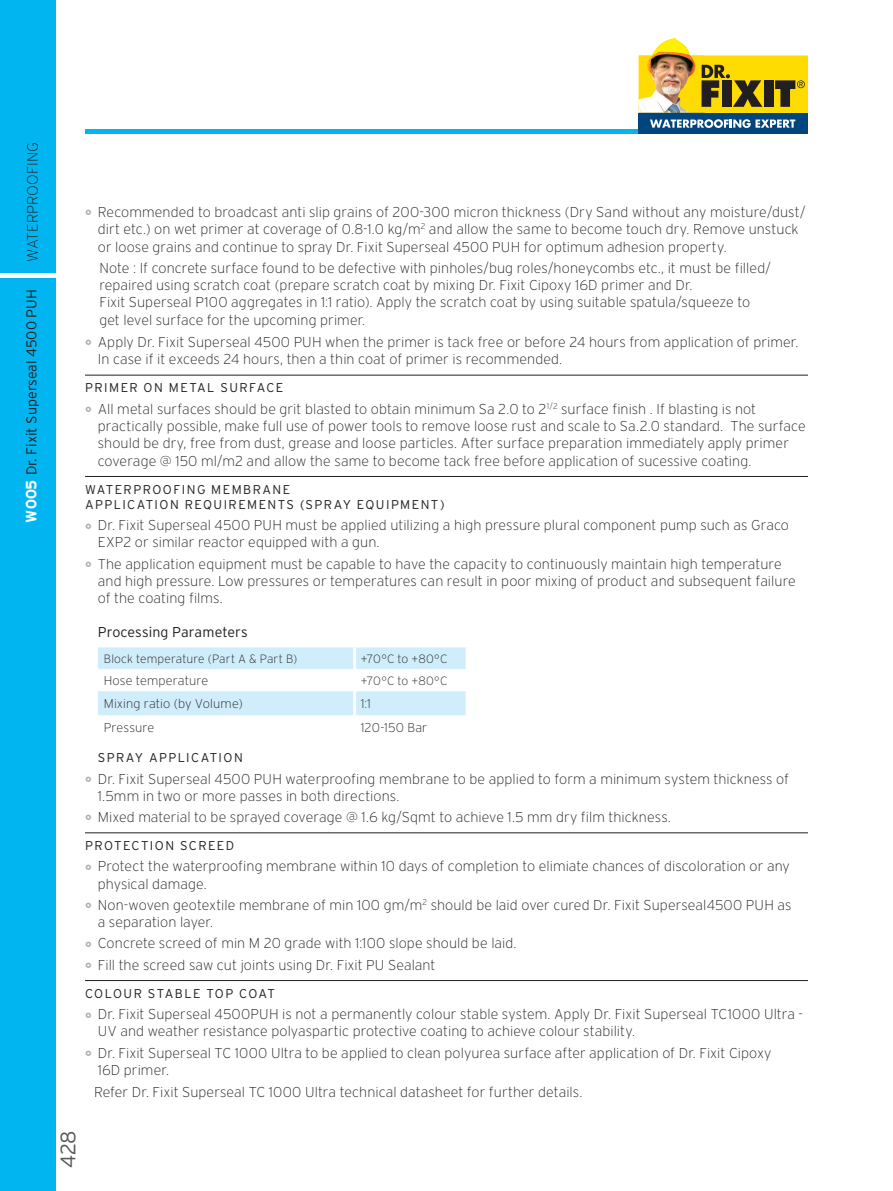
<style>
.page{position:relative;width:893px;height:1191px;background:#fff}
.page>*{position:absolute;margin:0;border:0;box-sizing:border-box;transform-origin:0 0}
.t1{font:300 21px "Interstate Plus";color:#57585a}
.t2{font:200 15px "Interstate";letter-spacing:.005em;color:#231f20}
.LEFT{font:200 14.25px/17.1px "Interstate";letter-spacing:.005em;color:#231f20}
.vertcial_product{font:300 14.25px "Interstate Plus";color:#231f20}
.RULE_ABOBE{font:300 12.75px/15.3px "Interstate Plus";letter-spacing:.11em;color:#231f20}
.TABLE_REVERSE_HEADIN{font:200 12.75px "Interstate";letter-spacing:.01em;color:#231f20}
.TABLE_REVERSE_HEADIN-2{font:200 12px "Interstate";letter-spacing:.01em;color:#231f20}
.s1{font-weight:700;font-size:15px;color:#fff}
</style>
<div class="page">
<div style="left:0;top:0;width:55px;height:1191px;background:#00b5f0"></div>
<div style="left:0;top:273px;width:56px;height:5px;background:#fff"></div>
<div style="left:85px;top:129px;width:723px;height:5px;background:#00b5f0"></div>
<div style="left:639px;top:113px;width:169px;height:21px;background:#01457f"></div>
<svg style="left:639px;top:38px;width:169px;height:75px"></svg>
<svg style="left:650px;top:119px;width:145px;height:9px"></svg>
<hr style="left:85px;top:375px;width:723px;height:1px;background:#231f20">
<hr style="left:85px;top:476px;width:723px;height:1px;background:#231f20">
<hr style="left:85px;top:832px;width:723px;height:1px;background:#231f20">
<hr style="left:85px;top:980px;width:723px;height:1px;background:#231f20">
<svg style="left:98px;top:647px;width:368px;height:68px"></svg>
<hr style="left:353px;top:647px;width:3px;height:22px;background:#fff">
<hr style="left:353px;top:669px;width:3px;height:22px;background:#fff">
<hr style="left:353px;top:691px;width:3px;height:24px;background:#fff">
<p class="t2" style="left:24px;top:262px;width:121px;rotate:-90deg">WATERPROOFING</p>
<p class="vertcial_product" style="left:24px;top:522px;width:235px;rotate:-90deg"><span class="s1">W005</span> Dr. Fixit Superseal 4500 PUH</p>
<p class="LEFT" style="left:98px;top:203px;width:709px;line-height:17.7px">Recommended to broadcast anti slip grains of 200-300 micron thickness (Dry Sand without any moisture/dust/ dirt etc.) on wet primer at coverage of 0.8-1.0 kg/m<sup>2</sup> and allow the same to become touch dry. Remove unstuck or loose grains and continue to spray Dr. Fixit Superseal 4500 PUH for optimum adhesion property.</p>
<p class="LEFT" style="left:99px;top:260px;width:673px">Note : If concrete surface found to be defective with pinholes/bug roles/honeycombs etc., it must be filled/ repaired using scratch coat (prepare scratch coat by mixing Dr. Fixit Cipoxy 16D primer and Dr.<br>Fixit Superseal P100 aggregates in 1:1 ratio). Apply the scratch coat by using suitable spatula/squeeze to get level surface for the upcoming primer.</p>
<p class="LEFT" style="left:98px;top:333px;width:702px;line-height:17.7px">Apply Dr. Fixit Superseal 4500 PUH when the primer is tack free or before 24 hours from application of primer.<br>In case if it exceeds 24 hours, then a thin coat of primer is recommended.</p>
<p class="RULE_ABOBE" style="left:85px;top:380px;width:200px">PRIMER ON METAL SURFACE</p>
<p class="LEFT" style="left:98px;top:400px;width:709px">All metal surfaces should be grit blasted to obtain minimum Sa 2.0 to 2<sup>1/2</sup> surface finish . If blasting is not practically possible, make full use of power tools to remove loose rust and scale to Sa.2.0 standard. The surface should be dry, free from dust, grease and loose particles. After surface preparation immediately apply primer coverage @ 150 ml/m2 and allow the same to become tack free before application of sucessive coating.</p>
<p class="RULE_ABOBE" style="left:85px;top:481px;width:361px">WATERPROOFING MEMBRANE<br>APPLICATION REQUIREMENTS (SPRAY EQUIPMENT)</p>
<p class="LEFT" style="left:98px;top:517px;width:693px">Dr. Fixit Superseal 4500 PUH must be applied utilizing a high pressure plural component pump such as Graco<br>EXP2 or similar reactor equipped with a gun.</p>
<p class="LEFT" style="left:98px;top:555px;width:699px">The application equipment must be capable to have the capacity to continuously maintain high temperature and high pressure. Low pressures or temperatures can result in poor mixing of product and subsequent failure of the coating films.</p>
<p class="vertcial_product" style="left:98px;top:624px;width:151px">Processing Parameters</p>
<p class="TABLE_REVERSE_HEADIN-2" style="left:104px;top:652px;width:195px">Block temperature (Part A &amp; Part B)</p>
<p class="TABLE_REVERSE_HEADIN-2" style="left:361px;top:652px;width:88px">+70°C to +80°C</p>
<p class="TABLE_REVERSE_HEADIN" style="left:104px;top:674px;width:106px">Hose temperature</p>
<p class="TABLE_REVERSE_HEADIN-2" style="left:361px;top:674px;width:88px">+70°C to +80°C</p>
<p class="TABLE_REVERSE_HEADIN" style="left:104px;top:696px;width:141px">Mixing ratio (by Volume)</p>
<p class="TABLE_REVERSE_HEADIN" style="left:361px;top:696px;width:12px">1:1</p>
<p class="TABLE_REVERSE_HEADIN" style="left:104px;top:720px;width:52px">Pressure</p>
<p class="TABLE_REVERSE_HEADIN" style="left:361px;top:720px;width:68px">120-150 Bar</p>
<p class="RULE_ABOBE" style="left:98px;top:750px;width:147px">SPRAY APPLICATION</p>
<p class="LEFT" style="left:98px;top:770px;width:693px">Dr. Fixit Superseal 4500 PUH waterproofing membrane to be applied to form a minimum system thickness of<br>1.5mm in two or more passes in both directions.</p>
<p class="LEFT" style="left:98px;top:808px;width:575px">Mixed material to be sprayed coverage @ 1.6 kg/Sqmt to achieve 1.5 mm dry film thickness.</p>
<p class="RULE_ABOBE" style="left:85px;top:837px;width:151px">PROTECTION SCREED</p>
<p class="LEFT" style="left:98px;top:858px;width:694px">Protect the waterproofing membrane within 10 days of completion to elimiate chances of discoloration or any physical damage.</p>
<p class="LEFT" style="left:98px;top:896px;width:695px">Non-woven geotextile membrane of min 100 gm/m<sup>2</sup> should be laid over cured Dr. Fixit Superseal4500 PUH as a separation layer.</p>
<p class="LEFT" style="left:98px;top:934px;width:420px">Concrete screed of min M 20 grade with 1:100 slope should be laid.</p>
<p class="LEFT" style="left:98px;top:956px;width:339px">Fill the screed saw cut joints using Dr. Fixit PU Sealant</p>
<p class="RULE_ABOBE" style="left:85px;top:985px;width:191px">COLOUR STABLE TOP COAT</p>
<p class="LEFT" style="left:98px;top:1005px;width:707px">Dr. Fixit Superseal 4500PUH is not a permanently colour stable system. Apply Dr. Fixit Superseal TC1000 Ultra -<br>UV and weather resistance polyaspartic protective coating to achieve colour stability.</p>
<p class="LEFT" style="left:98px;top:1044px;width:675px">Dr. Fixit Superseal TC 1000 Ultra to be applied to clean polyurea surface after application of Dr. Fixit Cipoxy<br>16D primer.</p>
<p class="LEFT" style="left:94px;top:1083px;width:490px">Refer Dr. Fixit Superseal TC 1000 Ultra technical datasheet for further details.</p>
<h1 class="t1" style="left:56px;top:1167px;width:39px;rotate:-90deg">428</h1>
</div>
